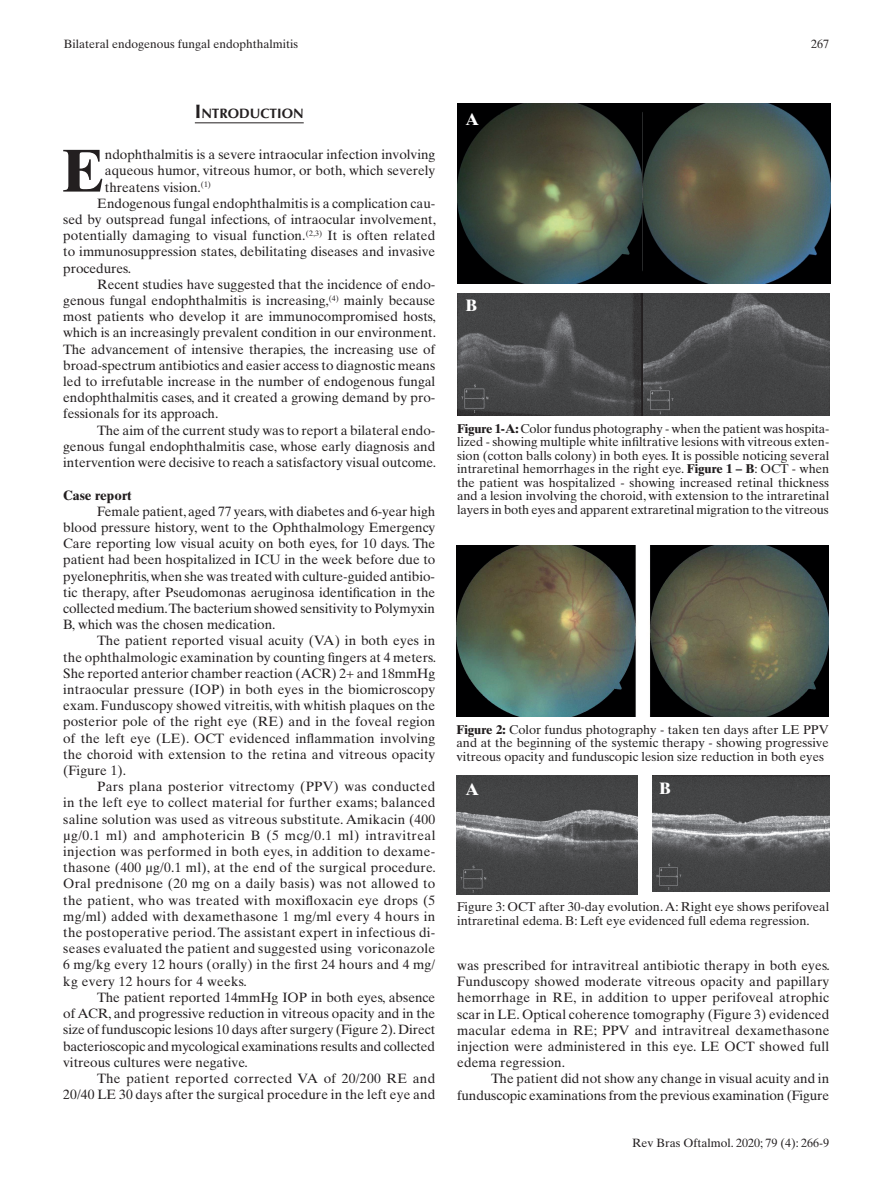
<style>
.page{position:relative;width:893px;height:1191px;background:#fff}
.page>*{position:absolute;margin:0;border:0;box-sizing:border-box;transform-origin:0 0}
.t1{font:700 60.45px "Times Ten";color:#231f20}
.t2{font:700 16.5px "Times Ten";color:#fff}
.t3{font:700 13.65px "Optima";color:#231f20}
.t4{font:13.5px/16.2px "Times Ten";color:#231f20;text-align:justify}
.t5{font:700 13.5px "Times Ten";color:#231f20}
.t6{font:12.75px/13.5px "Times Ten";color:#231f20;text-align:justify}
.t7{font:12px "Times Ten";color:#231f20}
.s1{font-size:19.5px}
.s2{font-weight:700}
</style>
<div class="page">
<hr style="left:195px;top:122px;width:109px;height:1px;background:#231f20">
<img style="left:457px;top:104px;width:374px;height:179px">
<img style="left:457px;top:293px;width:372px;height:122px">
<img style="left:457px;top:545px;width:372px;height:172px">
<img style="left:457px;top:775px;width:181px;height:119px">
<img style="left:653px;top:775px;width:176px;height:116px">
<p class="t7" style="left:64px;top:37px;width:236px">Bilateral endogenous fungal endophthalmitis</p>
<p class="t7" style="left:811px;top:37px;width:19px">267</p>
<p class="t3" style="left:195px;top:106px;width:110px"><span class="s1">I</span>NTRODUCTION</p>
<h1 class="t1" style="left:61px;top:134px;width:45px">E</h1>
<p class="t4" style="left:105px;top:146px;width:332px">ndophthalmitis is a severe intraocular infection involving</p>
<p class="t4" style="left:105px;top:163px;width:332px">aqueous humor, vitreous humor, or both, which severely</p>
<p class="t4" style="left:105px;top:179px;width:108px">threatens vision.<sup>(1)</sup></p>
<p class="t4" style="left:97px;top:195px;width:340px">Endogenous fungal endophthalmitis is a complication cau-</p>
<p class="t4" style="left:63px;top:211px;width:374px">sed by outspread fungal infections, of intraocular involvement,</p>
<p class="t4" style="left:63px;top:227px;width:374px">potentially damaging to visual function.<sup>(2,3)</sup> It is often related</p>
<p class="t4" style="left:63px;top:244px;width:374px">to immunosuppression states, debilitating diseases and invasive</p>
<p class="t4" style="left:63px;top:260px;width:69px">procedures.</p>
<p class="t4" style="left:97px;top:276px;width:340px">Recent studies have suggested that the incidence of endo-</p>
<p class="t4" style="left:63px;top:292px;width:374px">genous fungal endophthalmitis is increasing,<sup>(4)</sup> mainly because</p>
<p class="t4" style="left:63px;top:308px;width:374px">most patients who develop it are immunocompromised hosts,</p>
<p class="t4" style="left:63px;top:325px;width:374px">which is an increasingly prevalent condition in our environment.</p>
<p class="t4" style="left:63px;top:341px;width:373px">The advancement of intensive therapies, the increasing use of</p>
<p class="t4" style="left:63px;top:357px;width:374px">broad-spectrum antibiotics and easier access to diagnostic means</p>
<p class="t4" style="left:63px;top:373px;width:374px">led to irrefutable increase in the number of endogenous fungal</p>
<p class="t4" style="left:63px;top:389px;width:374px">endophthalmitis cases, and it created a growing demand by pro-</p>
<p class="t4" style="left:63px;top:406px;width:157px">fessionals for its approach.</p>
<p class="t4" style="left:97px;top:422px;width:340px">The aim of the current study was to report a bilateral endo-</p>
<p class="t4" style="left:63px;top:438px;width:374px">genous fungal endophthalmitis case, whose early diagnosis and</p>
<p class="t4" style="left:63px;top:454px;width:374px">intervention were decisive to reach a satisfactory visual outcome.</p>
<p class="t5" style="left:63px;top:486px;width:70px">Case report</p>
<p class="t4" style="left:63px;top:503px;width:374px;text-indent:34px">Female patient, aged 77 years, with diabetes and 6-year high blood pressure history, went to the Ophthalmology Emergency Care reporting low visual acuity on both eyes, for 10 days. The patient had been hospitalized in ICU in the week before due to pyelonephritis, when she was treated with culture-guided antibio&shy;tic therapy, after Pseudomonas aeruginosa identification in the collected medium. The bacterium showed sensitivity to Polymyxin B, which was the chosen medication.</p>
<p class="t4" style="left:63px;top:632px;width:374px;text-indent:34px">The patient reported visual acuity (VA) in both eyes in the ophthalmologic examination by counting fingers at 4 meters.<br>She reported anterior chamber reaction (ACR) 2+ and 18mmHg intraocular pressure (IOP) in both eyes in the biomicroscopy exam. Funduscopy showed vitreitis, with whitish plaques on the posterior pole of the right eye (RE) and in the foveal region of the left eye (LE). OCT evidenced inflammation involving the choroid with extension to the retina and vitreous opacity (Figure 1).</p>
<p class="t4" style="left:63px;top:778px;width:374px;text-indent:34px">Pars plana posterior vitrectomy (PPV) was conducted in the left eye to collect material for further exams; balanced saline solution was used as vitreous substitute. Amikacin (400 µg/0.1 ml) and amphotericin B (5 mcg/0.1 ml) intravitreal injection was performed in both eyes, in addition to dexame&shy;thasone (400 µg/0.1 ml), at the end of the surgical procedure.<br>Oral prednisone (20 mg on a daily basis) was not allowed to the patient, who was treated with moxifloxacin eye drops (5 mg/ml) added with dexamethasone 1 mg/ml every 4 hours in the postoperative period. The assistant expert in infectious di&shy;seases evaluated the patient and suggested using voriconazole 6 mg/kg every 12 hours (orally) in the first 24 hours and 4 mg/ kg every 12 hours for 4 weeks.</p>
<p class="t4" style="left:63px;top:989px;width:374px;text-indent:34px">The patient reported 14mmHg IOP in both eyes, absence of ACR, and progressive reduction in vitreous opacity and in the size of funduscopic lesions 10 days after surgery (Figure 2). Direct bacterioscopic and mycological examinations results and collected vitreous cultures were negative.</p>
<p class="t4" style="left:63px;top:1070px;width:374px;text-align:right">The patient reported corrected VA of 20/200 RE and<br>20/40 LE 30 days after the surgical procedure in the left eye and</p>
<p class="t2" style="left:466px;top:109px;width:15px">A</p>
<p class="t2" style="left:466px;top:296px;width:13px">B</p>
<p class="t6" style="left:457px;top:422px;width:374px"><span class="s2">Figure 1-A:</span> Color fundus photography - when the patient was hospita&shy;lized - showing multiple white infiltrative lesions with vitreous exten&shy;sion (cotton balls colony) in both eyes. It is possible noticing several intraretinal hemorrhages in the right eye. <span class="s2">Figure 1 – B</span>: OCT - when the patient was hospitalized - showing increased retinal thickness and a lesion involving the choroid, with extension to the intraretinal layers in both eyes and apparent extraretinal migration to the vitreous</p>
<p class="t6" style="left:457px;top:722px;width:374px"><span class="s2">Figure 2:</span> Color fundus photography - taken ten days after LE PPV and at the beginning of the systemic therapy - showing progressive vitreous opacity and funduscopic lesion size reduction in both eyes</p>
<p class="t2" style="left:466px;top:779px;width:15px">A</p>
<p class="t2" style="left:659px;top:778px;width:13px">B</p>
<p class="t6" style="left:457px;top:900px;width:374px">Figure 3: OCT after 30-day evolution. A: Right eye shows perifoveal intraretinal edema. B: Left eye evidenced full edema regression.</p>
<p class="t4" style="left:457px;top:957px;width:374px">was prescribed for intravitreal antibiotic therapy in both eyes.<br>Funduscopy showed moderate vitreous opacity and papillary hemorrhage in RE, in addition to upper perifoveal atrophic scar in LE. Optical coherence tomography (Figure 3) evidenced macular edema in RE; PPV and intravitreal dexamethasone injection were administered in this eye. LE OCT showed full edema regression.</p>
<p class="t4" style="left:457px;top:1070px;width:374px;text-align:right">The patient did not show any change in visual acuity and in funduscopic examinations from the previous examination (Figure</p>
<p class="t7" style="left:632px;top:1135px;width:199px">Rev Bras Oftalmol. 2020; 79 (4): 266-9</p>
</div>
